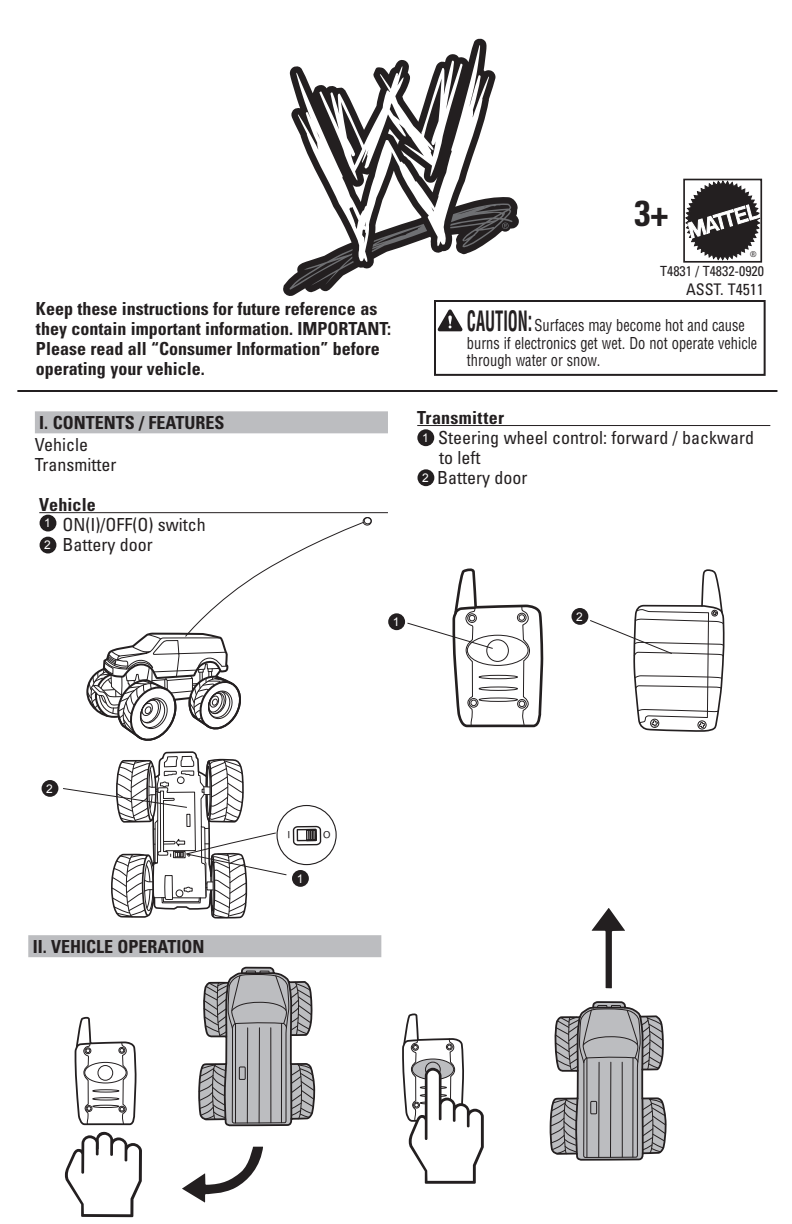
<style>
.page{position:relative;width:792px;height:1224px;background:#fff}
.page>*{position:absolute;margin:0;border:0;box-sizing:border-box;transform-origin:0 0}
.t1{font:700 condensed 36px "Univers LT Std";color:#231f20}
.t2{font:700 condensed 18px/20px "Univers LT Std";color:#231f20}
.t3{font:condensed 18px/20px "Univers LT Std";color:#231f20}
.t4{font:700 condensed 18px "Univers LT Std";letter-spacing:.02em;color:#231f20}
.t5{font:condensed 16px/17.6px "Helvetica LT Std";color:#231f20;scale:.9 1}
.t6{font:condensed 16px "Univers LT Std";color:#231f20}
.t7{font:condensed 14px "Univers LT Std";color:#231f20}
.t8{font:12px "Arial";color:#fff}
.t9{font:condensed 8px "Univers LT Std";color:#231f20}
.s1{font-weight:700;font-size:27.4px}
.s2{font-family:"Arial";font-stretch:normal}
</style>
<div class="page">
<div style="left:35px;top:411px;width:353px;height:22px;background:#bcbdc0"></div>
<hr style="left:39px;top:512px;width:349px;height:1px;background:#231f20">
<hr style="left:17px;top:390px;width:760px;height:2px;background:#231f20">
<hr style="left:417px;top:425px;width:353px;height:1px;background:#231f20">
<div style="left:683px;top:179px;width:79px;height:84px;border:2px solid #231f20"></div>
<svg style="left:685px;top:180px;width:76px;height:81px"></svg>
<div style="left:417px;top:429px;width:17px;height:17px;background:#231f20;border-radius:50%"></div>
<div style="left:40px;top:515px;width:16px;height:17px;background:#231f20;border-radius:50%"></div>
<div style="left:417px;top:469px;width:17px;height:17px;background:#231f20;border-radius:50%"></div>
<div style="left:40px;top:537px;width:16px;height:17px;background:#231f20;border-radius:50%"></div>
<div style="left:42px;top:780px;width:16px;height:17px;background:#231f20;border-radius:50%"></div>
<svg style="left:438px;top:310px;width:24px;height:21px"></svg>
<div style="left:434px;top:300px;width:332px;height:76px;border:2px solid #231f20"></div>
<div style="left:28px;top:935px;width:353px;height:22px;background:#bcbdc0"></div>
<svg style="left:283px;top:197px;width:236px;height:99px"></svg>
<svg style="left:290px;top:38px;width:205px;height:231px"></svg>
<svg style="left:296px;top:45px;width:193px;height:217px"></svg>
<svg style="left:319px;top:61px;width:144px;height:119px"></svg>
<div style="left:363px;top:517px;width:9px;height:8px;border:1px solid #231f20;border-radius:50%"></div>
<div style="left:364px;top:517px;width:8px;height:7px;border:1px solid #231f20;border-radius:50%"></div>
<svg style="left:401px;top:568px;width:324px;height:616px"></svg>
<div style="left:388px;top:613px;width:17px;height:17px;background:#231f20;border-radius:50%"></div>
<div style="left:571px;top:608px;width:17px;height:17px;background:#231f20;border-radius:50%"></div>
<svg style="left:62px;top:522px;width:302px;height:696px"></svg>
<p class="t2" style="left:36px;top:298px;width:357px">Keep these instructions for future reference as they contain important information. IMPORTANT:<br>Please read all “Consumer Information” before operating your vehicle.</p>
<p class="t2" style="left:39px;top:413px;width:187px">I. CONTENTS / FEATURES</p>
<p class="t3" style="left:35px;top:435px;width:83px">Vehicle<br>Transmitter</p>
<p class="t2" style="left:39px;top:495px;width:58px">Vehicle</p>
<p class="t3" style="left:62px;top:515px;width:145px">ON(I)/OFF(O) switch<br>Battery door</p>
<p class="t8" style="left:44px;top:515px;width:8px">1</p>
<p class="t8" style="left:44px;top:537px;width:8px">2</p>
<h1 class="t1" style="left:634px;top:191px;width:35px">3+</h1>
<p class="t9" style="left:750px;top:249px;width:8px">®</p>
<p class="t7" style="left:660px;top:262px;width:105px">T4831 / T4832-0920</p>
<p class="t6" style="left:686px;top:280px;width:79px">ASST. T4511</p>
<p class="t5" style="left:467px;top:317px;width:324px"><span class="s1">CAUTION:</span> Surfaces may become hot and cause burns if electronics get wet. Do not operate vehicle through water or snow.</p>
<p class="t4" style="left:417px;top:407px;width:88px">Transmitter</p>
<p class="t3" style="left:417px;top:427px;width:338px"><span class="s2">1</span> Steering wheel control: forward / backward</p>
<p class="t3" style="left:439px;top:447px;width:43px">to left</p>
<p class="t3" style="left:437px;top:467px;width:92px">Battery door</p>
<p class="t8" style="left:422px;top:430px;width:8px">1</p>
<p class="t8" style="left:422px;top:470px;width:8px">2</p>
<p class="t8" style="left:393px;top:614px;width:8px">1</p>
<p class="t8" style="left:576px;top:609px;width:8px">2</p>
<p class="t8" style="left:46px;top:781px;width:8px">2</p>
<p class="t2" style="left:33px;top:937px;width:173px">II. VEHICLE OPERATION</p>
<p class="t8" style="left:297px;top:871px;width:8px">1</p>
</div>
